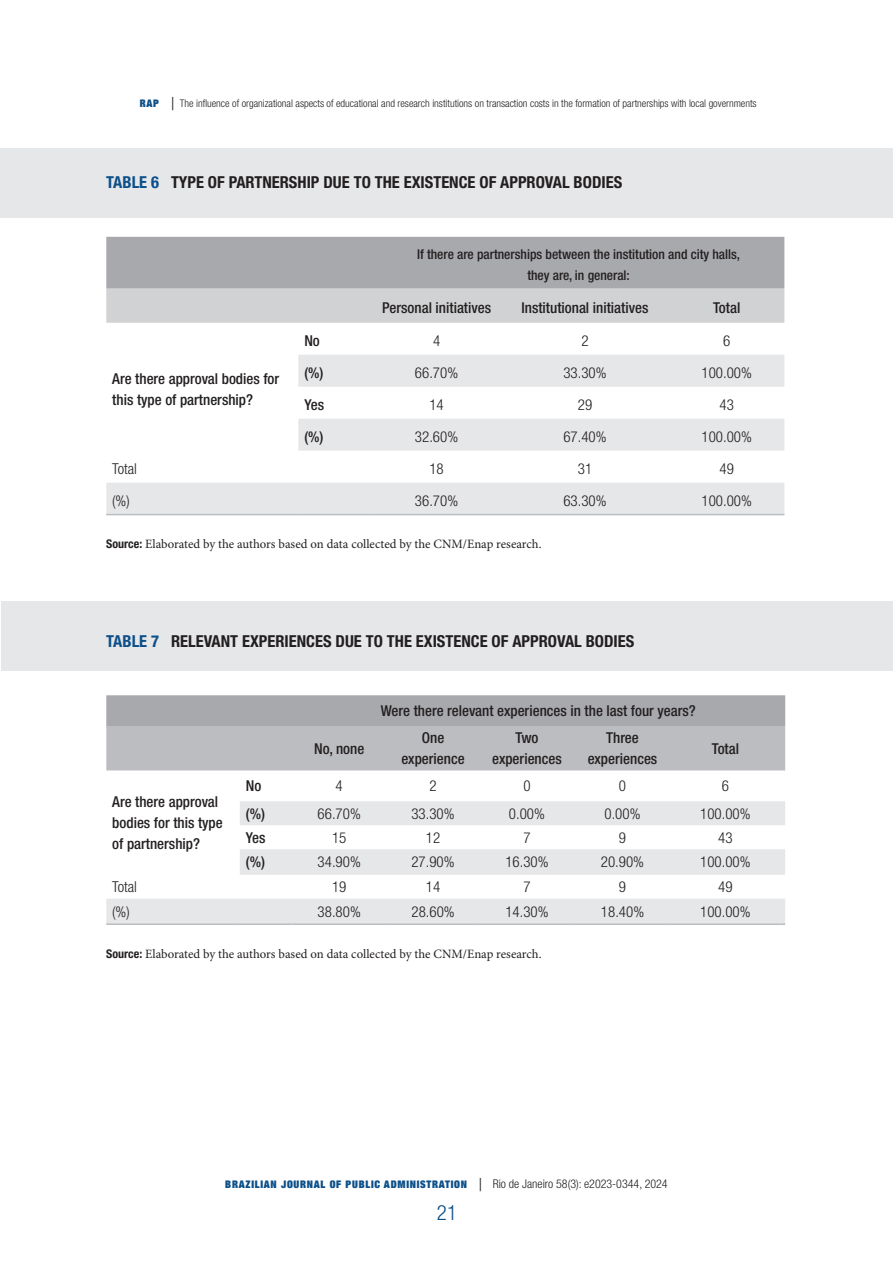
<style>
.page{position:relative;width:893px;height:1263px;background:#fff}
.page>*{position:absolute;margin:0;border:0;box-sizing:border-box;transform-origin:0 0}
.t1{font:300 condensed 21px "Helvetica Neue LT Std";color:#0c4f89}
.t2{font:700 condensed 16.5px "Helvetica Neue LT Std";color:#231f20}
.t3{font:700 condensed 16.5px "Helvetica Neue LT Std";color:#0c4f89}
.t4{font:500 condensed 15px/21px "Helvetica Neue LT Std";color:#231f20;text-align:center}
.t5{font:300 condensed 15px "Helvetica Neue LT Std";color:#231f20}
.t6{font:500 condensed 13.5px/21px "Helvetica Neue LT Std";color:#231f20;text-align:center}
.t7{font:12.75px "Minion Pro";color:#231f20}
.t8{font:300 condensed 10.5px "Helvetica Neue LT Std";color:#231f20}
.t9{font:900 expanded 10.5px "Helvetica Neue";letter-spacing:.07em;color:#0c4f89}
.s1{font-family:"Helvetica Neue";font-weight:900;font-stretch:expanded;color:#0c4f89}
.s2{font-size:18px}
.s3{color:#0c4f89}
.s4{font-family:"Helvetica Neue LT Std";font-weight:700;font-stretch:condensed;font-size:12px}
.s5{font-family:"Helvetica Neue LT Std";font-weight:300;font-stretch:condensed;font-size:18px;color:#231f20}
.s6{font-family:"Helvetica Neue LT Std";font-weight:300;font-stretch:condensed;font-size:12px;color:#231f20}
</style>
<div class="page">
<div style="left:0;top:149px;width:893px;height:69px;background:#e6e7e9"></div>
<div style="left:1px;top:602px;width:892px;height:69px;background:#e6e7e9"></div>
<svg style="left:106px;top:237px;width:678px;height:86px"></svg>
<svg style="left:106px;top:355px;width:678px;height:159px"></svg>
<hr style="left:106px;top:514px;width:192px;height:1px;background:#bcbdc0">
<hr style="left:298px;top:514px;width:74px;height:1px;background:#bcbdc0">
<hr style="left:372px;top:514px;width:129px;height:1px;background:#bcbdc0">
<hr style="left:501px;top:514px;width:168px;height:1px;background:#bcbdc0">
<hr style="left:669px;top:514px;width:115px;height:1px;background:#bcbdc0">
<svg style="left:106px;top:695px;width:679px;height:75px"></svg>
<svg style="left:106px;top:801px;width:679px;height:122px;fill:#e6e7e9"></svg>
<hr style="left:106px;top:923px;width:134px;height:2px;background:#bcbdc0">
<hr style="left:240px;top:923px;width:51px;height:2px;background:#bcbdc0">
<hr style="left:291px;top:923px;width:96px;height:2px;background:#bcbdc0">
<hr style="left:387px;top:923px;width:92px;height:2px;background:#bcbdc0">
<hr style="left:479px;top:923px;width:96px;height:2px;background:#bcbdc0">
<hr style="left:575px;top:923px;width:95px;height:2px;background:#bcbdc0">
<hr style="left:670px;top:923px;width:111px;height:2px;background:#bcbdc0">
<p class="t8" style="left:140px;top:98px;width:618px"><span class="s1">RAP</span> <span class="s2">|</span> The influence of organizational aspects of educational and research institutions on transaction costs in the formation of partnerships with local governments</p>
<p class="t3" style="left:106px;top:172px;width:17px">TABLE</p>
<p class="t2" style="left:151px;top:172px;width:37px"><span class="s3">6</span> TYPE</p>
<p class="t2" style="left:208px;top:172px;width:30px">OF PARTNERSHIP</p>
<p class="t2" style="left:323px;top:172px;width:10px">DUE</p>
<p class="t2" style="left:354px;top:172px;width:31px">TO THE</p>
<p class="t2" style="left:404px;top:172px;width:9px">EXISTENCE</p>
<p class="t2" style="left:479px;top:172px;width:31px">OF APPROVAL</p>
<p class="t2" style="left:574px;top:172px;width:9px">BODIES</p>
<p class="t4" style="left:112px;top:368px;width:168px;text-align:left">Are there approval bodies for this type of partnership?</p>
<p class="t6" style="left:417px;top:244px;width:325px">If there are partnerships between the institution and city halls, they are, in general:</p>
<p class="t4" style="left:382px;top:297px;width:111px">Personal initiatives</p>
<p class="t4" style="left:522px;top:297px;width:128px">Institutional initiatives</p>
<p class="t4" style="left:713px;top:297px;width:29px">Total</p>
<p class="t4" style="left:304px;top:330px;width:17px">No</p>
<p class="t5" style="left:433px;top:332px;width:9px">4</p>
<p class="t5" style="left:581px;top:332px;width:9px">2</p>
<p class="t5" style="left:723px;top:332px;width:9px">6</p>
<p class="t4" style="left:304px;top:362px;width:21px">(%)</p>
<p class="t5" style="left:415px;top:364px;width:45px">66.70%</p>
<p class="t5" style="left:563px;top:364px;width:45px">33.30%</p>
<p class="t5" style="left:701px;top:364px;width:52px">100.00%</p>
<p class="t4" style="left:304px;top:394px;width:21px">Yes</p>
<p class="t5" style="left:429px;top:396px;width:16px">14</p>
<p class="t5" style="left:578px;top:396px;width:16px">29</p>
<p class="t5" style="left:720px;top:396px;width:16px">43</p>
<p class="t4" style="left:304px;top:426px;width:21px">(%)</p>
<p class="t5" style="left:415px;top:428px;width:45px">32.60%</p>
<p class="t5" style="left:563px;top:428px;width:45px">67.40%</p>
<p class="t5" style="left:701px;top:428px;width:52px">100.00%</p>
<p class="t5" style="left:112px;top:460px;width:26px">Total</p>
<p class="t5" style="left:429px;top:460px;width:16px">18</p>
<p class="t5" style="left:578px;top:460px;width:16px">31</p>
<p class="t5" style="left:720px;top:460px;width:16px">49</p>
<p class="t5" style="left:112px;top:492px;width:19px">(%)</p>
<p class="t5" style="left:415px;top:492px;width:45px">36.70%</p>
<p class="t5" style="left:563px;top:492px;width:45px">63.30%</p>
<p class="t5" style="left:701px;top:492px;width:52px">100.00%</p>
<p class="t7" style="left:106px;top:535px;width:437px"><span class="s4">SOURCE:</span> Elaborated by the authors based on data collected by the CNM/Enap research.</p>
<p class="t3" style="left:106px;top:631px;width:17px">TABLE</p>
<p class="t2" style="left:151px;top:631px;width:39px"><span class="s3">7</span> RELEVANT</p>
<p class="t2" style="left:242px;top:631px;width:10px">EXPERIENCES</p>
<p class="t2" style="left:336px;top:631px;width:10px">DUE</p>
<p class="t2" style="left:366px;top:631px;width:31px">TO THE</p>
<p class="t2" style="left:416px;top:631px;width:9px">EXISTENCE</p>
<p class="t2" style="left:492px;top:631px;width:31px">OF APPROVAL</p>
<p class="t2" style="left:586px;top:631px;width:9px">BODIES</p>
<p class="t4" style="left:381px;top:700px;width:317px">Were there relevant experiences in the last four years?</p>
<p class="t4" style="left:112px;top:791px;width:112px;text-align:left">Are there approval bodies for this type of partnership?</p>
<p class="t4" style="left:314px;top:738px;width:52px">No, none</p>
<p class="t4" style="left:401px;top:727px;width:65px">One experience</p>
<p class="t4" style="left:492px;top:727px;width:71px">Two experiences</p>
<p class="t4" style="left:588px;top:727px;width:71px">Three experiences</p>
<p class="t4" style="left:712px;top:738px;width:29px">Total</p>
<p class="t4" style="left:246px;top:775px;width:17px">No</p>
<p class="t5" style="left:336px;top:777px;width:9px">4</p>
<p class="t5" style="left:429px;top:777px;width:9px">2</p>
<p class="t5" style="left:523px;top:777px;width:9px">0</p>
<p class="t5" style="left:619px;top:777px;width:9px">0</p>
<p class="t5" style="left:722px;top:777px;width:9px">6</p>
<p class="t4" style="left:246px;top:802px;width:21px">(%)</p>
<p class="t5" style="left:318px;top:805px;width:45px">66.70%</p>
<p class="t5" style="left:411px;top:805px;width:45px">33.30%</p>
<p class="t5" style="left:509px;top:805px;width:38px">0.00%</p>
<p class="t5" style="left:604px;top:805px;width:38px">0.00%</p>
<p class="t5" style="left:700px;top:805px;width:52px">100.00%</p>
<p class="t4" style="left:246px;top:826px;width:21px">Yes</p>
<p class="t5" style="left:332px;top:829px;width:16px">15</p>
<p class="t5" style="left:426px;top:829px;width:16px">12</p>
<p class="t5" style="left:523px;top:829px;width:9px">7</p>
<p class="t5" style="left:619px;top:829px;width:9px">9</p>
<p class="t5" style="left:718px;top:829px;width:16px">43</p>
<p class="t4" style="left:246px;top:851px;width:21px">(%)</p>
<p class="t5" style="left:318px;top:853px;width:45px">34.90%</p>
<p class="t5" style="left:411px;top:853px;width:45px">27.90%</p>
<p class="t5" style="left:505px;top:853px;width:45px">16.30%</p>
<p class="t5" style="left:601px;top:853px;width:45px">20.90%</p>
<p class="t5" style="left:700px;top:853px;width:52px">100.00%</p>
<p class="t5" style="left:112px;top:878px;width:26px">Total</p>
<p class="t5" style="left:332px;top:878px;width:16px">19</p>
<p class="t5" style="left:426px;top:878px;width:16px">14</p>
<p class="t5" style="left:523px;top:878px;width:9px">7</p>
<p class="t5" style="left:619px;top:878px;width:9px">9</p>
<p class="t5" style="left:718px;top:878px;width:16px">49</p>
<p class="t5" style="left:112px;top:903px;width:19px">(%)</p>
<p class="t5" style="left:318px;top:903px;width:45px">38.80%</p>
<p class="t5" style="left:411px;top:903px;width:45px">28.60%</p>
<p class="t5" style="left:505px;top:903px;width:45px">14.30%</p>
<p class="t5" style="left:601px;top:903px;width:45px">18.40%</p>
<p class="t5" style="left:700px;top:903px;width:52px">100.00%</p>
<p class="t7" style="left:106px;top:945px;width:437px"><span class="s4">SOURCE:</span> Elaborated by the authors based on data collected by the CNM/Enap research.</p>
<p class="t9" style="left:225px;top:1177px;width:444px">BRAZILIAN JOURNAL OF PUBLIC ADMINISTRATION <span class="s5">|</span> <span class="s6">Rio de Janeiro 58(3): e2023-0344, 2024</span></p>
<h1 class="t1" style="left:437px;top:1200px;width:22px">21</h1>
</div>
